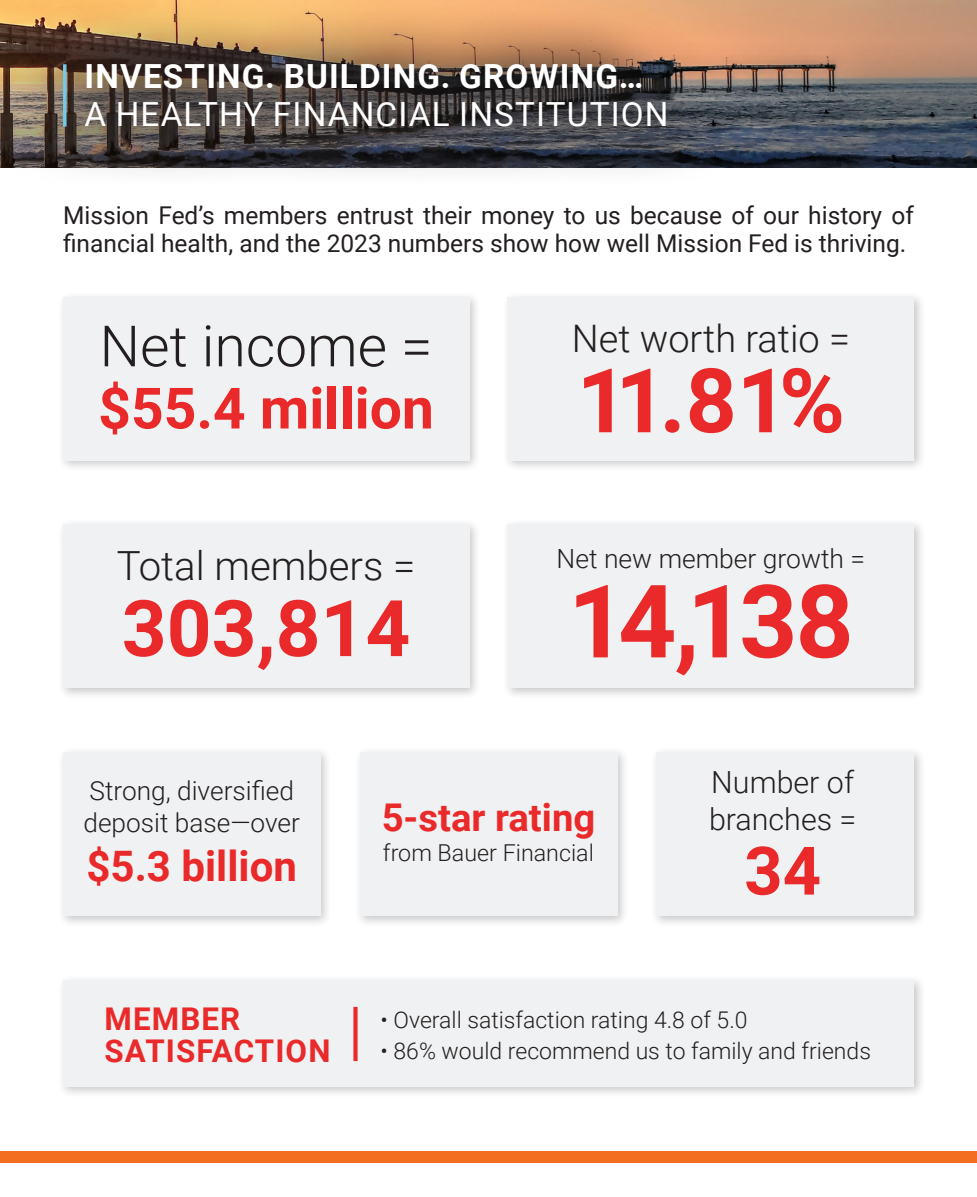
<style>
.page{position:relative;width:977px;height:1197px;background:#fff}
.page>*{position:absolute;margin:0;border:0;box-sizing:border-box;transform-origin:0 0}
.t1{font:700 101.5px "Roboto";color:#e9292a}
.t2{font:700 89.25px "Roboto";color:#e9292a}
.t3{font:700 78.23px "Roboto";color:#e9292a}
.t4{font:700 67.02px "Roboto";color:#e9292a}
.t5{font:700 57.05px "Roboto";color:#e9292a}
.t6{font:300 57.05px "Roboto";color:#231f20}
.t7{font:700 42px "Roboto";color:#e9292a}
.t8{font:300 40.25px "Roboto";color:#231f20}
.t9{font:700 38.32px "Roboto";color:#e9292a}
.t10{font:300 37.98px "Roboto";color:#231f20}
.t11{font:33.25px "Roboto";letter-spacing:.035em;color:#fff}
.t12{font:700 33.25px "Roboto";letter-spacing:.035em;color:#fff}
.t13{font:700 31.32px "Roboto";letter-spacing:.035em;color:#e9292a}
.t14{font:300 30.45px "Roboto";color:#231f20}
.t15{font:300 26.43px "Roboto";color:#231f20}
.t16{font:300 26.25px "Roboto";color:#231f20}
.t17{font:24.5px/28px "Roboto";color:#231f20}
.t18{font:300 23.28px "Roboto";color:#231f20}
.t19{font:300 22.93px "Roboto";color:#231f20}
</style>
<div class="page">
<div style="left:57px;top:291px;width:424px;height:182px;background:#231f20;opacity:.25"></div>
<div style="left:63px;top:297px;width:406px;height:164px;background:#f0f1f2"></div>
<div style="left:501px;top:291px;width:424px;height:182px;background:#231f20;opacity:.25"></div>
<div style="left:508px;top:297px;width:406px;height:164px;background:#f0f1f2"></div>
<div style="left:57px;top:518px;width:424px;height:182px;background:#231f20;opacity:.25"></div>
<div style="left:63px;top:525px;width:406px;height:163px;background:#f0f1f2"></div>
<div style="left:57px;top:974px;width:869px;height:125px;background:#231f20;opacity:.25"></div>
<div style="left:63px;top:980px;width:851px;height:106px;background:#f0f1f2"></div>
<div style="left:501px;top:518px;width:424px;height:182px;background:#231f20;opacity:.25"></div>
<div style="left:508px;top:525px;width:406px;height:163px;background:#f0f1f2"></div>
<div style="left:57px;top:746px;width:275px;height:182px;background:#231f20;opacity:.25"></div>
<div style="left:63px;top:752px;width:257px;height:164px;background:#f0f1f2"></div>
<div style="left:353px;top:746px;width:276px;height:182px;background:#231f20;opacity:.25"></div>
<div style="left:360px;top:752px;width:257px;height:164px;background:#f0f1f2"></div>
<div style="left:650px;top:746px;width:275px;height:182px;background:#231f20;opacity:.25"></div>
<div style="left:656px;top:752px;width:258px;height:164px;background:#f0f1f2"></div>
<img style="left:0;top:0;width:976px;height:168px">
<img style="left:2px;top:3px;width:723px;height:168px">
<hr style="left:63px;top:64px;width:3px;height:63px;background:#75c9e7">
<div style="left:0;top:1152px;width:976px;height:11px;background:#f36e21"></div>
<svg style="left:353px;top:1007px;width:4px;height:54px"></svg>
<p class="t12" style="left:85px;top:53px;width:560px">INVESTING. BUILDING. GROWING…</p>
<p class="t11" style="left:85px;top:91px;width:585px">A HEALTHY FINANCIAL INSTITUTION</p>
<p class="t17" style="left:63px;top:201px;width:852px">Mission Fed’s members entrust their money to us because of our history of financial health, and the 2023 numbers show how well Mission Fed is thriving.</p>
<p class="t6" style="left:100px;top:306px;width:334px">Net income =</p>
<p class="t5" style="left:98px;top:368px;width:337px">$55.4 million</p>
<p class="t8" style="left:117px;top:537px;width:300px">Total members =</p>
<p class="t3" style="left:122px;top:573px;width:290px">303,814</p>
<p class="t10" style="left:571px;top:312px;width:280px">Net worth ratio =</p>
<p class="t2" style="left:577px;top:338px;width:270px">11.81%</p>
<p class="t15" style="left:556px;top:540px;width:310px">Net new member growth =</p>
<p class="t1" style="left:568px;top:550px;width:287px">14,138</p>
<p class="t16" style="left:89px;top:773px;width:206px">Strong, diversified</p>
<p class="t16" style="left:83px;top:804px;width:218px">deposit base—over</p>
<p class="t7" style="left:86px;top:837px;width:212px">$5.3 billion</p>
<p class="t13" style="left:105px;top:997px;width:137px">MEMBER</p>
<p class="t13" style="left:105px;top:1029px;width:227px">SATISFACTION</p>
<p class="t9" style="left:382px;top:791px;width:215px">5-star rating</p>
<p class="t18" style="left:383px;top:837px;width:212px">from Bauer Financial</p>
<p class="t14" style="left:711px;top:761px;width:144px">Number of</p>
<p class="t14" style="left:709px;top:797px;width:149px">branches =</p>
<p class="t4" style="left:744px;top:824px;width:78px">34</p>
<p class="t19" style="left:380px;top:1004px;width:368px">• Overall satisfaction rating 4.8 of 5.0</p>
<p class="t19" style="left:380px;top:1035px;width:492px">• 86% would recommend us to family and friends</p>
</div>
